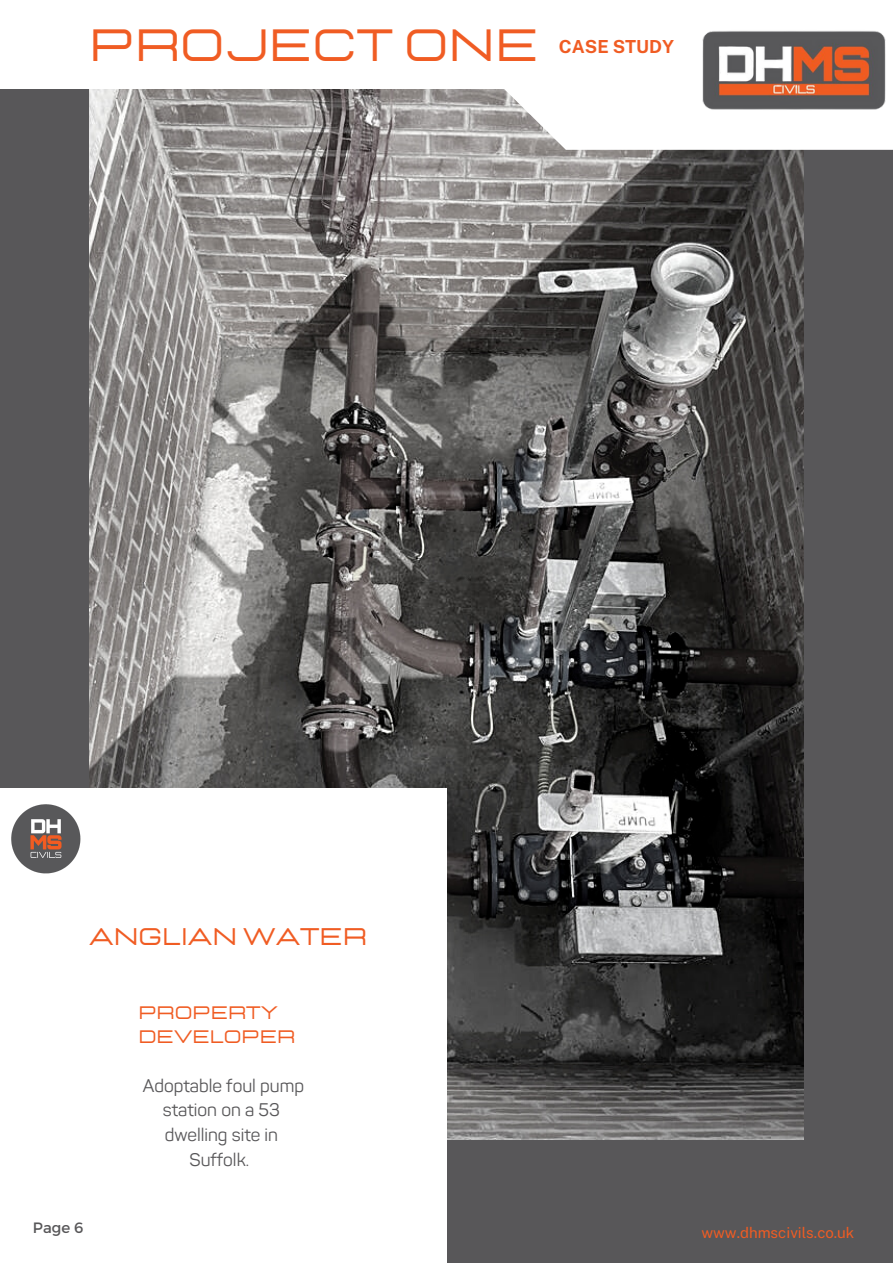
<style>
.page{position:relative;width:893px;height:1264px;background:#fff}
.page>*{position:absolute;margin:0;border:0;box-sizing:border-box;transform-origin:0 0}
.t1{font:45px "Lastica";color:#f05c23}
.t2{font:24px "Lastica";color:#f05c23}
.t3{font:18px/24.8px "Sahar";color:#585759;text-align:center}
.t4{font:18px/24.8px "Lastica";color:#f05c23}
.t5{font:700 18px "Public Sans";color:#f05c23}
.t6{font:15px "Public Sans";color:#f05c23}
.t7{font:15px "Montserrat";color:#585759}
</style>
<div class="page">
<div style="left:0;top:0;width:892px;height:1262px;background:#585759"></div>
<img style="left:89px;top:89px;width:714px;height:1050px">
<div style="left:0;top:787px;width:446px;height:475px;background:#fff"></div>
<svg style="left:489px;top:89px;width:206px;height:61px;background:#eaeae9"></svg>
<div style="left:0;top:0;width:892px;height:89px;background:#fff"></div>
<img style="left:695px;top:31px;width:197px;height:141px">
<img style="left:11px;top:804px;width:70px;height:70px">
<p class="t1" style="left:89px;top:23px;width:450px">PROJECT ONE</p>
<p class="t5" style="left:559px;top:36px;width:117px">CASE STUDY</p>
<p class="t2" style="left:89px;top:925px;width:279px">ANGLIAN WATER</p>
<p class="t4" style="left:138px;top:1000px;width:158px">PROPERTY<br>DEVELOPER</p>
<p class="t3" style="left:143px;top:1074px;width:163px">Adoptable foul pump station on a 53 dwelling site in<br>Suffolk.</p>
<p class="t7" style="left:33px;top:1218px;width:52px">Page 6</p>
<p class="t6" style="left:701px;top:1223px;width:154px">www.dhmscivils.co.uk</p>
</div>
